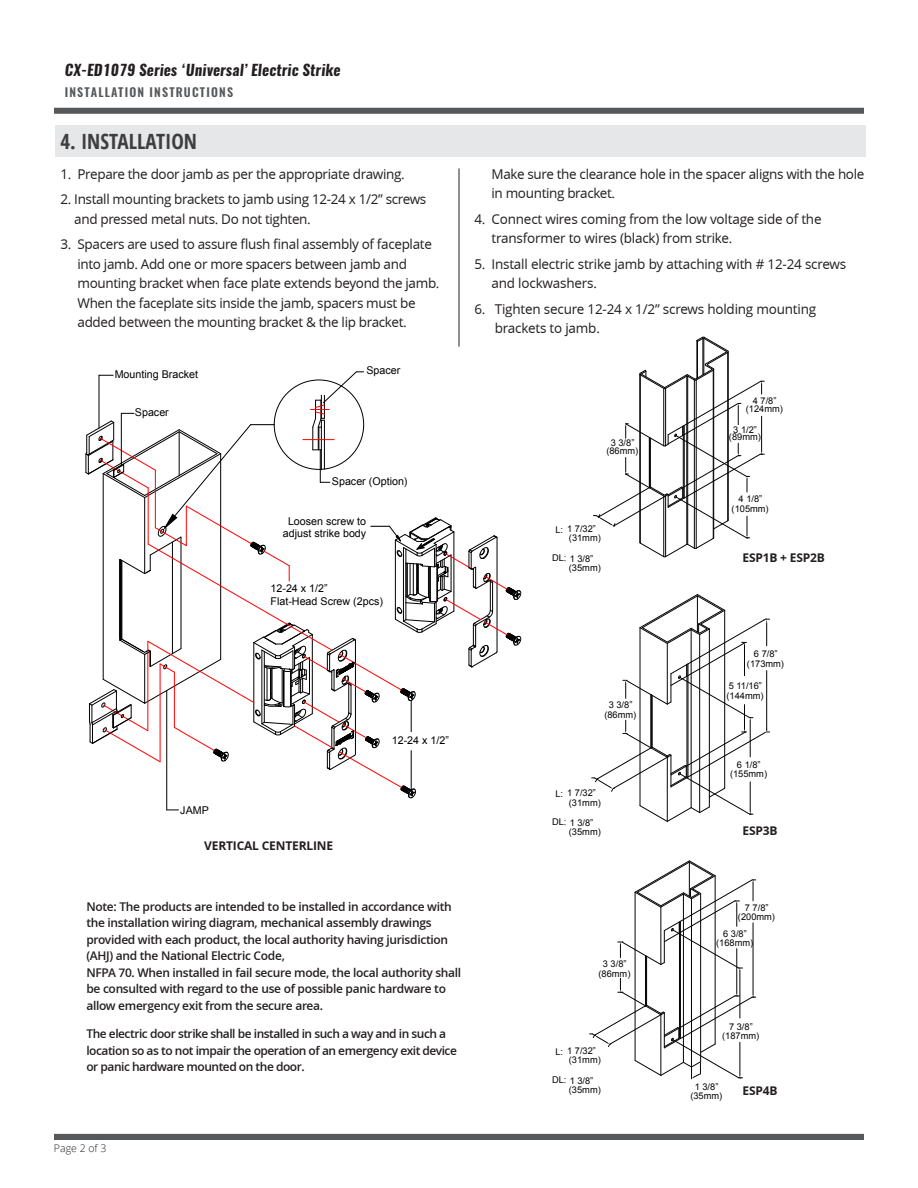
<style>
.page{position:relative;width:918px;height:1188px;background:#fff}
.page>*{position:absolute;margin:0;border:0;box-sizing:border-box;transform-origin:0 0}
._2018_-_H1_-Title_Al{font:700 condensed 21px "Open Sans";color:#3e3e3f}
.t1{font:italic 700 15px "Oswald";letter-spacing:.01em;color:#231f20}
._2018_-_Body_Text{font:13.5px/19.5px "Open Sans";letter-spacing:-.025em;color:#231f20}
._2018_-_Note{font:600 12px/16.5px "Open Sans";letter-spacing:-.025em;color:#231f20}
._2018_-_Captions{font:700 12px "Open Sans";letter-spacing:-.015em;color:#231f20}
.t2{font:600 12px "Oswald";letter-spacing:.1em;color:#57585a}
.t3{font:10.65px/12.9px "Arial";color:#000}
.t4{font:300 10.5px "Open Sans";color:#231f20}
.t5{font:9.3px "Arial";color:#040503}
</style>
<div class="page">
<div style="left:54px;top:1134px;width:810px;height:6px;background:#57585a"></div>
<div style="left:54px;top:108px;width:810px;height:6px;background:#57585a"></div>
<hr style="left:459px;top:168px;width:1px;height:179px;background:#231f20">
<div style="left:55px;top:125px;width:810px;height:32px;background:#e6e7e9"></div>
<hr style="left:680px;top:921px;width:1px;height:118px;background:#040503">
<hr style="left:646px;top:956px;width:1px;height:49px;background:#040503">
<hr style="left:679px;top:922px;width:1px;height:116px;background:#040503">
<hr style="left:645px;top:956px;width:1px;height:50px;background:#040503">
<hr style="left:635px;top:892px;width:1px;height:168px;background:#040503">
<hr style="left:683px;top:894px;width:1px;height:168px;background:#040503">
<hr style="left:691px;top:899px;width:1px;height:168px;background:#040503">
<hr style="left:700px;top:893px;width:1px;height:169px;background:#040503">
<hr style="left:715px;top:876px;width:1px;height:168px;background:#040503">
<hr style="left:737px;top:949px;width:1px;height:44px;background:#040503">
<hr style="left:753px;top:923px;width:1px;height:71px;background:#040503">
<hr style="left:740px;top:971px;width:1px;height:47px;background:#040503">
<svg style="left:593px;top:337px;width:171px;height:220px"></svg>
<svg style="left:618px;top:860px;width:138px;height:111px"></svg>
<svg style="left:590px;top:978px;width:166px;height:101px"></svg>
<svg style="left:592px;top:594px;width:178px;height:228px"></svg>
<hr style="left:166px;top:691px;width:1px;height:119px;background:#000">
<svg style="left:167px;top:810px;width:12px;height:1px"></svg>
<svg style="left:85px;top:371px;width:437px;height:428px"></svg>
<p class="t1" style="left:65px;top:60px;width:277px">CX-ED1079 Series ‘Universal’ Electric Strike</p>
<p class="t2" style="left:65px;top:86px;width:170px">INSTALLATION INSTRUCTIONS</p>
<p class="_2018_-_H1_-Title_Al" style="left:60px;top:126px;width:138px">4. INSTALLATION</p>
<p class="_2018_-_Body_Text" style="left:60px;top:164px;width:346px">1. Prepare the door jamb as per the appropriate drawing.</p>
<p class="_2018_-_Body_Text" style="left:74px;top:190px;width:354px;text-indent:-14px">2. Install mounting brackets to jamb using 12-24 x 1/2” screws and pressed metal nuts. Do not tighten.</p>
<p class="_2018_-_Body_Text" style="left:78px;top:235px;width:364px;text-indent:-17px">3. Spacers are used to assure flush final assembly of faceplate into jamb. Add one or more spacers between jamb and mounting bracket when face plate extends beyond the jamb.<br>When the faceplate sits inside the jamb, spacers must be added between the mounting bracket &amp; the lip bracket.</p>
<p class="t3" style="left:115px;top:368px;width:85px">Mounting Bracket</p>
<p class="t3" style="left:135px;top:406px;width:35px">Spacer</p>
<p class="t3" style="left:180px;top:804px;width:30px">JAMP</p>
<p class="t3" style="left:366px;top:364px;width:35px">Spacer</p>
<p class="t3" style="left:332px;top:475px;width:77px">Spacer (Option)</p>
<p class="t3" style="left:283px;top:516px;width:85px;line-height:12px;text-align:center">Loosen screw to adjust strike body</p>
<p class="t3" style="left:271px;top:582px;width:114px">12-24 x 1/2”<br>Flat-Head Screw (2pcs)</p>
<p class="t3" style="left:392px;top:734px;width:59px">12-24 x 1/2”</p>
<p class="_2018_-_Captions" style="left:204px;top:838px;width:130px">VERTICAL CENTERLINE</p>
<p class="_2018_-_Body_Text" style="left:492px;top:164px;width:374px">Make sure the clearance hole in the spacer aligns with the hole in mounting bracket.</p>
<p class="_2018_-_Body_Text" style="left:492px;top:209px;width:332px;text-indent:-17px">4. Connect wires coming from the low voltage side of the transformer to wires (black) from strike.</p>
<p class="_2018_-_Body_Text" style="left:492px;top:254px;width:356px;text-indent:-17px">5. Install electric strike jamb by attaching with # 12-24 screws and lockwashers.</p>
<p class="_2018_-_Body_Text" style="left:495px;top:299px;width:323px;text-indent:-20px">6. Tighten secure 12-24 x 1/2” screws holding mounting brackets to jamb.</p>
<p class="t5" style="left:611px;top:437px;width:25px">3 3/8”</p>
<p class="t5" style="left:606px;top:445px;width:33px">(86mm)</p>
<p class="t5" style="left:555px;top:523px;width:42px">L: 1 7/32”</p>
<p class="t5" style="left:569px;top:532px;width:33px">(31mm)</p>
<p class="t5" style="left:552px;top:552px;width:43px">DL: 1 3/8”</p>
<p class="t5" style="left:569px;top:562px;width:33px">(35mm)</p>
<p class="t5" style="left:609px;top:699px;width:25px">3 3/8”</p>
<p class="t5" style="left:604px;top:708px;width:33px">(86mm)</p>
<p class="t5" style="left:555px;top:787px;width:42px">L: 1 7/32”</p>
<p class="t5" style="left:569px;top:826px;width:33px">(35mm)</p>
<p class="t5" style="left:569px;top:796px;width:33px">(31mm)</p>
<p class="t5" style="left:552px;top:817px;width:43px">DL: 1 3/8”</p>
<p class="t5" style="left:753px;top:395px;width:25px">4 7/8”</p>
<p class="t5" style="left:729px;top:431px;width:33px">(89mm)</p>
<p class="t5" style="left:746px;top:403px;width:39px">(124mm)</p>
<p class="t5" style="left:733px;top:423px;width:25px">3 1/2”</p>
<p class="t5" style="left:739px;top:493px;width:25px">4 1/8”</p>
<p class="t5" style="left:732px;top:502px;width:39px">(105mm)</p>
<p class="_2018_-_Captions" style="left:742px;top:551px;width:84px">ESP1B + ESP2B</p>
<p class="t5" style="left:754px;top:648px;width:25px">6 7/8”</p>
<p class="t5" style="left:727px;top:690px;width:39px">(144mm)</p>
<p class="t5" style="left:747px;top:658px;width:39px">(173mm)</p>
<p class="t5" style="left:729px;top:680px;width:35px">5 11/16”</p>
<p class="t5" style="left:737px;top:759px;width:25px">6 1/8”</p>
<p class="t5" style="left:730px;top:768px;width:39px">(155mm)</p>
<p class="_2018_-_Captions" style="left:742px;top:824px;width:37px">ESP3B</p>
<p class="_2018_-_Note" style="left:86px;top:899px;width:376px">Note: The products are intended to be installed in accordance with the installation wiring diagram, mechanical assembly drawings provided with each product, the local authority having jurisdiction (AHJ) and the National Electric Code,<br>NFPA 70. When installed in fail secure mode, the local authority shall be consulted with regard to the use of possible panic hardware to allow emergency exit from the secure area.</p>
<p class="_2018_-_Note" style="left:86px;top:1026px;width:372px">The electric door strike shall be installed in such a way and in such a location so as to not impair the operation of an emergency exit device or panic hardware mounted on the door.</p>
<p class="t4" style="left:54px;top:1141px;width:54px">Page 2 of 3</p>
<p class="t5" style="left:603px;top:958px;width:25px">3 3/8”</p>
<p class="t5" style="left:599px;top:967px;width:33px">(86mm)</p>
<p class="t5" style="left:555px;top:1045px;width:42px">L: 1 7/32”</p>
<p class="t5" style="left:569px;top:1084px;width:33px">(35mm)</p>
<p class="t5" style="left:569px;top:1054px;width:33px">(31mm)</p>
<p class="t5" style="left:552px;top:1074px;width:43px">DL: 1 3/8”</p>
<p class="t5" style="left:745px;top:902px;width:25px">7 7/8”</p>
<p class="t5" style="left:738px;top:911px;width:39px">(200mm)</p>
<p class="t5" style="left:723px;top:927px;width:25px">6 3/8”</p>
<p class="t5" style="left:716px;top:937px;width:39px">(168mm)</p>
<p class="t5" style="left:729px;top:1020px;width:25px">7 3/8”</p>
<p class="t5" style="left:722px;top:1030px;width:39px">(187mm)</p>
<p class="t5" style="left:695px;top:1081px;width:25px">1 3/8”</p>
<p class="t5" style="left:690px;top:1090px;width:33px">(35mm)</p>
<p class="_2018_-_Captions" style="left:742px;top:1083px;width:37px">ESP4B</p>
</div>
